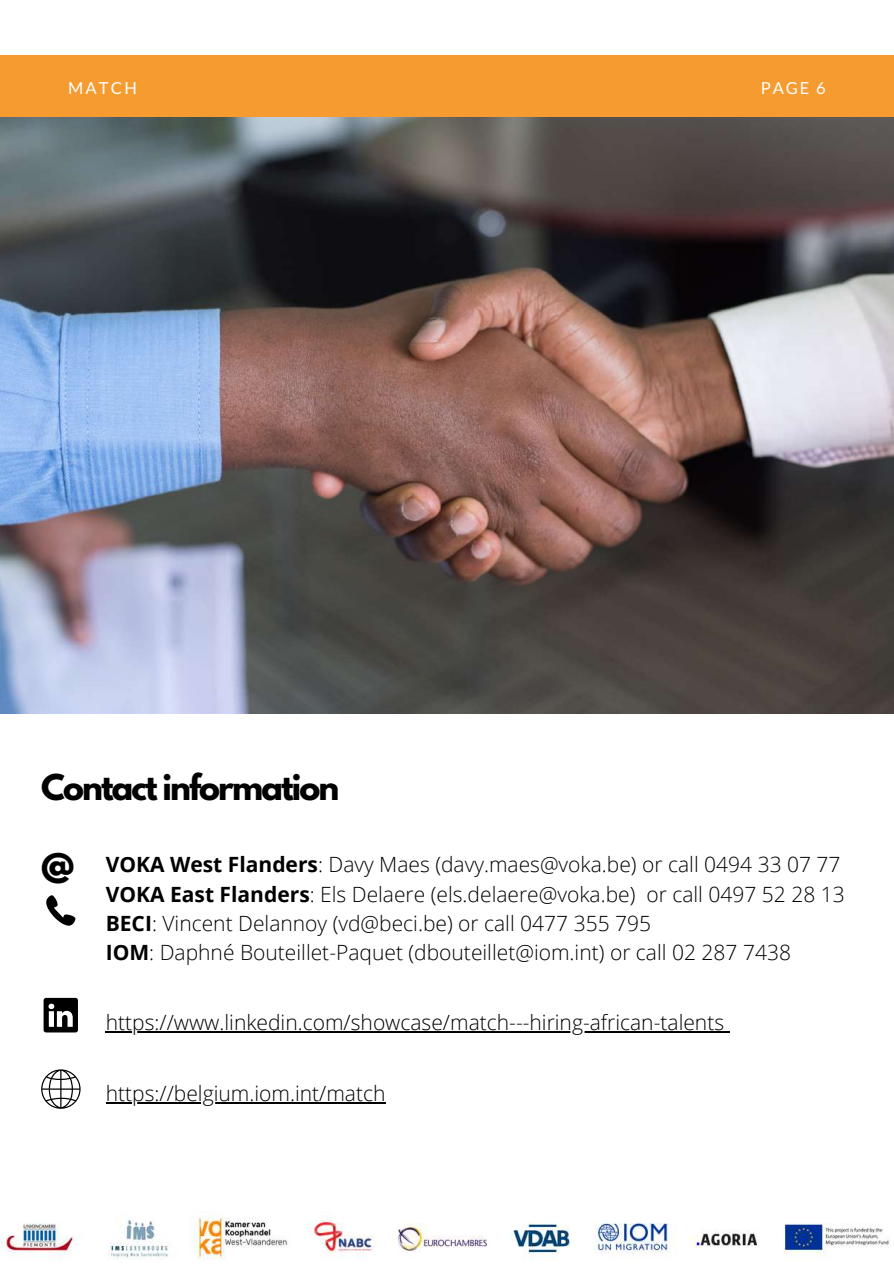
<style>
.page{position:relative;width:894px;height:1264px;background:#fff}
.page>*{position:absolute;margin:0;border:0;box-sizing:border-box;transform-origin:0 0}
.t1{font:700 31.5px "League Spartan";letter-spacing:-.06em;color:#000}
.t2{font:300 21px/29.2px "Open Sans";color:#000}
.t3{font:16.5px "Lato";letter-spacing:.13em;color:#fff}
.s1{font-family:"League Spartan";font-weight:700;font-size:36px}
.s2{font-weight:700}
</style>
<div class="page">
<img style="left:0;top:116px;width:893px;height:598px">
<div style="left:0;top:55px;width:893px;height:61px;background:#f59b30"></div>
<img style="left:0;top:1211px;width:890px;height:49px">
<svg style="left:44px;top:997px;width:34px;height:35px"></svg>
<hr style="left:106px;top:1030px;width:618px;height:2px;background:#000">
<svg style="left:46px;top:895px;width:29px;height:30px"></svg>
<svg style="left:41px;top:1069px;width:40px;height:39px"></svg>
<hr style="left:106px;top:1102px;width:279px;height:1px;background:#000">
<p class="t3" style="left:68px;top:78px;width:70px">MATCH</p>
<p class="t3" style="left:760px;top:77px;width:66px">PAGE 6</p>
<h1 class="t1" style="left:41px;top:771px;width:299px">Contact information</h1>
<p class="t2" style="left:106px;top:849px;width:740px;text-indent:-65px"><span class="s1">@</span> <span class="s2">VOKA West Flanders</span>: Davy Maes (davy.maes@voka.be) or call 0494 33 07 77<br><span class="s2">VOKA East Flanders</span>: Els Delaere (els.delaere@voka.be) or call 0497 52 28 13<br><span class="s2">BECI</span>: Vincent Delannoy (vd@beci.be) or call 0477 355 795<br><span class="s2">IOM</span>: Daphné Bouteillet-Paquet (dbouteillet@iom.int) or call 02 287 7438</p>
<p class="t2" style="left:106px;top:1007px;width:619px">https://www.linkedin.com/showcase/match---hiring-african-talents</p>
<p class="t2" style="left:106px;top:1078px;width:281px">https://belgium.iom.int/match</p>
</div>
